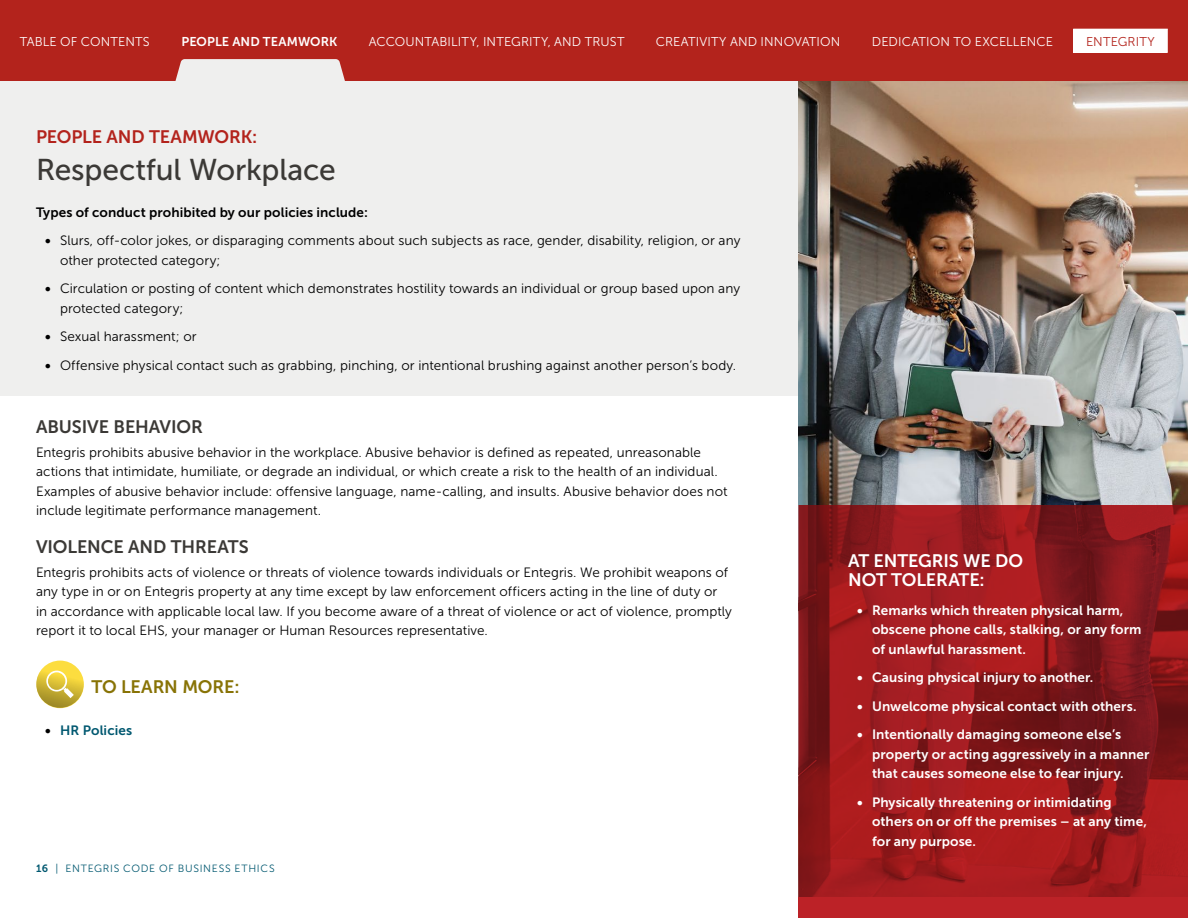
<style>
.page{position:relative;width:1188px;height:918px;background:#fff}
.page>*{position:absolute;margin:0;border:0;box-sizing:border-box;transform-origin:0 0}
.t1{font:30px "Museo Sans 500";letter-spacing:-.005em;color:#3b3936}
.t2{font:18px "Museo Sans 700";letter-spacing:-.005em;color:#3b3936}
.t3{font:18px/19.5px "Museo Sans 700";letter-spacing:-.005em;color:#fff}
.t4{font:18px "Museo Sans 700";letter-spacing:-.01em;color:#b3231c}
.t5{font:18px "Museo Sans 700";letter-spacing:-.01em;color:#887306}
.t6{font:13.5px/19.5px "Museo Sans 300";letter-spacing:.005em;color:#000}
.t7{font:13.5px/19.5px "Museo Sans 700";letter-spacing:.01em;color:#fff}
.t8{font:13.5px "Museo Sans 700";letter-spacing:.01em;color:#000}
.t9{font:13.5px "Museo Sans 700";letter-spacing:.005em;color:#005870}
.t10{font:12.75px "Museo Sans 300";letter-spacing:.01em;color:#fff}
.t11{font:12.75px "Museo Sans 700";letter-spacing:.005em;color:#fff}
.t12{font:12.75px "Museo Sans 300";letter-spacing:.015em;color:#b3231c}
.t13{font:10.5px "Museo Sans 300";letter-spacing:.07em;color:#005870}
.s1{font-family:"Museo Sans 700"}
.s2{color:#000}
</style>
<div class="page">
<div style="left:0;top:54px;width:798px;height:342px;background:#efefee"></div>
<img style="left:798px;top:81px;width:390px;height:424px">
<svg style="left:36px;top:660px;width:48px;height:48px"></svg>
<svg style="left:46px;top:671px;width:28px;height:27px"></svg>
<div style="left:798px;top:898px;width:390px;height:20px;background:#bc2227"></div>
<svg style="left:798px;top:505px;width:390px;height:393px;background:#94191d"></svg>
<div style="left:0;top:0;width:1188px;height:81px;background:#b3231c"></div>
<div style="left:1074px;top:29px;width:93px;height:23px;background:#fff"></div>
<p class="t10" style="left:20px;top:34px;width:131px">TABLE OF CONTENTS</p>
<p class="t11" style="left:182px;top:34px;width:158px">PEOPLE AND TEAMWORK</p>
<p class="t10" style="left:369px;top:34px;width:257px">ACCOUNTABILITY, INTEGRITY, AND TRUST</p>
<p class="t10" style="left:656px;top:34px;width:186px">CREATIVITY AND INNOVATION</p>
<p class="t10" style="left:872px;top:34px;width:183px">DEDICATION TO EXCELLENCE</p>
<p class="t12" style="left:1086px;top:34px;width:70px">ENTEGRITY</p>
<h2 class="t4" style="left:36px;top:126px;width:223px">PEOPLE AND TEAMWORK:</h2>
<h1 class="t1" style="left:36px;top:153px;width:301px">Respectful Workplace</h1>
<p class="t8" style="left:36px;top:205px;width:333px">Types of conduct prohibited by our policies include:</p>
<p class="t6" style="left:60px;top:231px;width:682px;text-indent:-15px"><span class="s1">•</span> Slurs, off-color jokes, or disparaging comments about such subjects as race, gender, disability, religion, or any other protected category;</p>
<p class="t6" style="left:60px;top:279px;width:682px;text-indent:-15px"><span class="s1">•</span> Circulation or posting of content which demonstrates hostility towards an individual or group based upon any protected category;</p>
<p class="t6" style="left:45px;top:327px;width:153px"><span class="s1">•</span> Sexual harassment; or</p>
<p class="t6" style="left:45px;top:355px;width:693px"><span class="s1">•</span> Offensive physical contact such as grabbing, pinching, or intentional brushing against another person’s body.</p>
<h2 class="t2" style="left:36px;top:417px;width:169px">ABUSIVE BEHAVIOR</h2>
<p class="t6" style="left:36px;top:442px;width:693px">Entegris prohibits abusive behavior in the workplace. Abusive behavior is defined as repeated, unreasonable actions that intimidate, humiliate, or degrade an individual, or which create a risk to the health of an individual.<br>Examples of abusive behavior include: offensive language, name-calling, and insults. Abusive behavior does not include legitimate performance management.</p>
<h2 class="t2" style="left:36px;top:537px;width:214px">VIOLENCE AND THREATS</h2>
<p class="t6" style="left:36px;top:562px;width:698px">Entegris prohibits acts of violence or threats of violence towards individuals or Entegris. We prohibit weapons of any type in or on Entegris property at any time except by law enforcement officers acting in the line of duty or<br>in accordance with applicable local law. If you become aware of a threat of violence or act of violence, promptly report it to local EHS, your manager or Human Resources representative.</p>
<h2 class="t5" style="left:92px;top:677px;width:149px">TO LEARN MORE:</h2>
<p class="t9" style="left:45px;top:723px;width:88px"><span class="s2">•</span> HR Policies</p>
<p class="t13" style="left:36px;top:863px;width:240px"><span class="s1">16</span> | ENTEGRIS CODE OF BUSINESS ETHICS</p>
<h2 class="t3" style="left:848px;top:551px;width:177px">AT ENTEGRIS WE DO<br>NOT TOLERATE:</h2>
<p class="t7" style="left:872px;top:601px;width:271px;text-indent:-15px">• Remarks which threaten physical harm, obscene phone calls, stalking, or any form of unlawful harassment.</p>
<p class="t7" style="left:857px;top:668px;width:238px">• Causing physical injury to another.</p>
<p class="t7" style="left:857px;top:697px;width:281px">• Unwelcome physical contact with others.</p>
<p class="t7" style="left:872px;top:725px;width:279px;text-indent:-15px">• Intentionally damaging someone else’s property or acting aggressively in a manner that causes someone else to fear injury.</p>
<p class="t7" style="left:872px;top:793px;width:276px;text-indent:-15px">• Physically threatening or intimidating others on or off the premises – at any time, for any purpose.</p>
</div>
